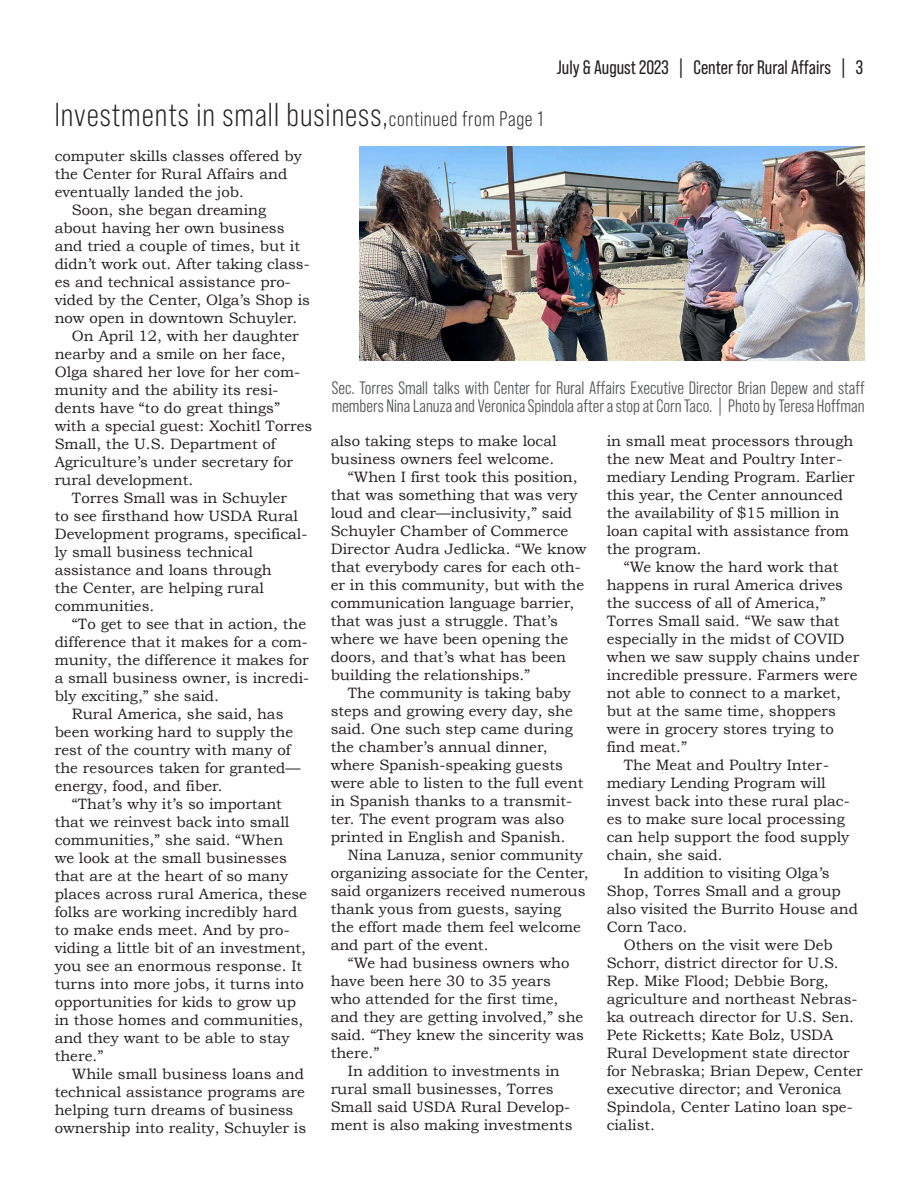
<style>
.page{position:relative;width:918px;height:1188px;background:#fff}
.page>*{position:absolute;margin:0;border:0;box-sizing:border-box;transform-origin:0 0}
.Headline{font:33px "Bebas Neue Pro";letter-spacing:.03em;color:#231f20}
.Body_Copy{font:19.5px "Bebas Neue Pro";color:#231f20}
.t1{font:18px/18px "Bebas Neue Pro Middle";color:#57585a}
.t2{font:15px/18px "Bookman Old Style";color:#231f20}
.s1{font-size:21px}
</style>
<div class="page">
<img style="left:360px;top:147px;width:505px;height:214px">
<p class="Headline" style="left:55px;top:96px;width:490px">Investments in small business,<span class="s1">continued from Page 1</span></p>
<p class="Body_Copy" style="left:557px;top:56px;width:308px">July &amp; August 2023 | Center for Rural Affairs | 3</p>
<p class="t2" style="left:55px;top:146px;width:249px">computer skills classes offered by the Center for Rural Affairs and eventually landed the job.</p>
<p class="t2" style="left:55px;top:200px;width:257px;text-indent:17px">Soon, she began dreaming about having her own business and tried a couple of times, but it didn’t work out. After taking class&shy;es and technical assistance pro&shy;vided by the Center, Olga’s Shop is now open in downtown Schuyler.</p>
<p class="t2" style="left:55px;top:326px;width:259px;text-indent:17px">On April 12, with her daughter nearby and a smile on her face,<br>Olga shared her love for her com&shy;munity and the ability its resi&shy;dents have “to do great things” with a special guest: Xochitl Torres<br>Small, the U.S. Department of<br>Agriculture’s under secretary for rural development.</p>
<p class="t2" style="left:55px;top:488px;width:254px;text-indent:17px">Torres Small was in Schuyler<br>to see firsthand how USDA Rural<br>Development programs, specifical&shy;ly small business technical assistance and loans through<br>the Center, are helping rural communities.</p>
<p class="t2" style="left:55px;top:614px;width:256px;text-indent:17px">“To get to see that in action, the difference that it makes for a com&shy;munity, the difference it makes for a small business owner, is incredi&shy;bly exciting,” she said.</p>
<p class="t2" style="left:55px;top:704px;width:247px;text-indent:17px">Rural America, she said, has been working hard to supply the rest of the country with many of the resources taken for granted— energy, food, and fiber.</p>
<p class="t2" style="left:55px;top:794px;width:254px;text-indent:17px">“That’s why it’s so important that we reinvest back into small communities,” she said. “When<br>we look at the small businesses that are at the heart of so many places across rural America, these folks are working incredibly hard to make ends meet. And by pro&shy;viding a little bit of an investment, you see an enormous response. It turns into more jobs, it turns into opportunities for kids to grow up in those homes and communities, and they want to be able to stay there.”</p>
<p class="t2" style="left:55px;top:1064px;width:253px;text-indent:17px">While small business loans and technical assistance programs are helping turn dreams of business ownership into reality, Schuyler is</p>
<p class="t1" style="left:332px;top:379px;width:535px">Sec. Torres Small talks with Center for Rural Affairs Executive Director Brian Depew and staff members Nina Lanuza and Veronica Spindola after a stop at Corn Taco. | Photo by Teresa Hoffman</p>
<p class="t2" style="left:331px;top:432px;width:227px">also taking steps to make local business owners feel welcome.</p>
<p class="t2" style="left:331px;top:468px;width:257px;text-indent:17px">“When I first took this position, that was something that was very loud and clear—inclusivity,” said<br>Schuyler Chamber of Commerce<br>Director Audra Jedlicka. “We know that everybody cares for each oth&shy;er in this community, but with the communication language barrier, that was just a struggle. That’s where we have been opening the doors, and that’s what has been building the relationships.”</p>
<p class="t2" style="left:331px;top:684px;width:254px;text-indent:17px">The community is taking baby steps and growing every day, she said. One such step came during the chamber’s annual dinner, where Spanish-speaking guests were able to listen to the full event in Spanish thanks to a transmit&shy;ter. The event program was also printed in English and Spanish.</p>
<p class="t2" style="left:331px;top:846px;width:260px;text-indent:17px">Nina Lanuza, senior community organizing associate for the Center, said organizers received numerous thank yous from guests, saying<br>the effort made them feel welcome and part of the event.</p>
<p class="t2" style="left:331px;top:954px;width:255px;text-indent:17px">“We had business owners who have been here 30 to 35 years who attended for the first time, and they are getting involved,” she said. “They knew the sincerity was there.”</p>
<p class="t2" style="left:331px;top:1062px;width:243px;text-indent:17px">In addition to investments in rural small businesses, Torres<br>Small said USDA Rural Develop&shy;ment is also making investments</p>
<p class="t2" style="left:607px;top:432px;width:250px">in small meat processors through the new Meat and Poultry Inter&shy;mediary Lending Program. Earlier this year, the Center announced the availability of $15 million in loan capital with assistance from the program.</p>
<p class="t2" style="left:607px;top:558px;width:254px;text-indent:17px">“We know the hard work that happens in rural America drives the success of all of America,”<br>Torres Small said. “We saw that especially in the midst of COVID when we saw supply chains under incredible pressure. Farmers were not able to connect to a market, but at the same time, shoppers were in grocery stores trying to find meat.”</p>
<p class="t2" style="left:607px;top:756px;width:244px;text-indent:17px">The Meat and Poultry Inter&shy;mediary Lending Program will invest back into these rural plac&shy;es to make sure local processing can help support the food supply chain, she said.</p>
<p class="t2" style="left:607px;top:864px;width:253px;text-indent:17px">In addition to visiting Olga’s<br>Shop, Torres Small and a group also visited the Burrito House and<br>Corn Taco.</p>
<p class="t2" style="left:607px;top:936px;width:258px;text-indent:17px">Others on the visit were Deb<br>Schorr, district director for U.S.<br>Rep. Mike Flood; Debbie Borg, agriculture and northeast Nebras&shy;ka outreach director for U.S. Sen.<br>Pete Ricketts; Kate Bolz, USDA<br>Rural Development state director for Nebraska; Brian Depew, Center executive director; and Veronica<br>Spindola, Center Latino loan spe&shy;cialist.</p>
</div>
